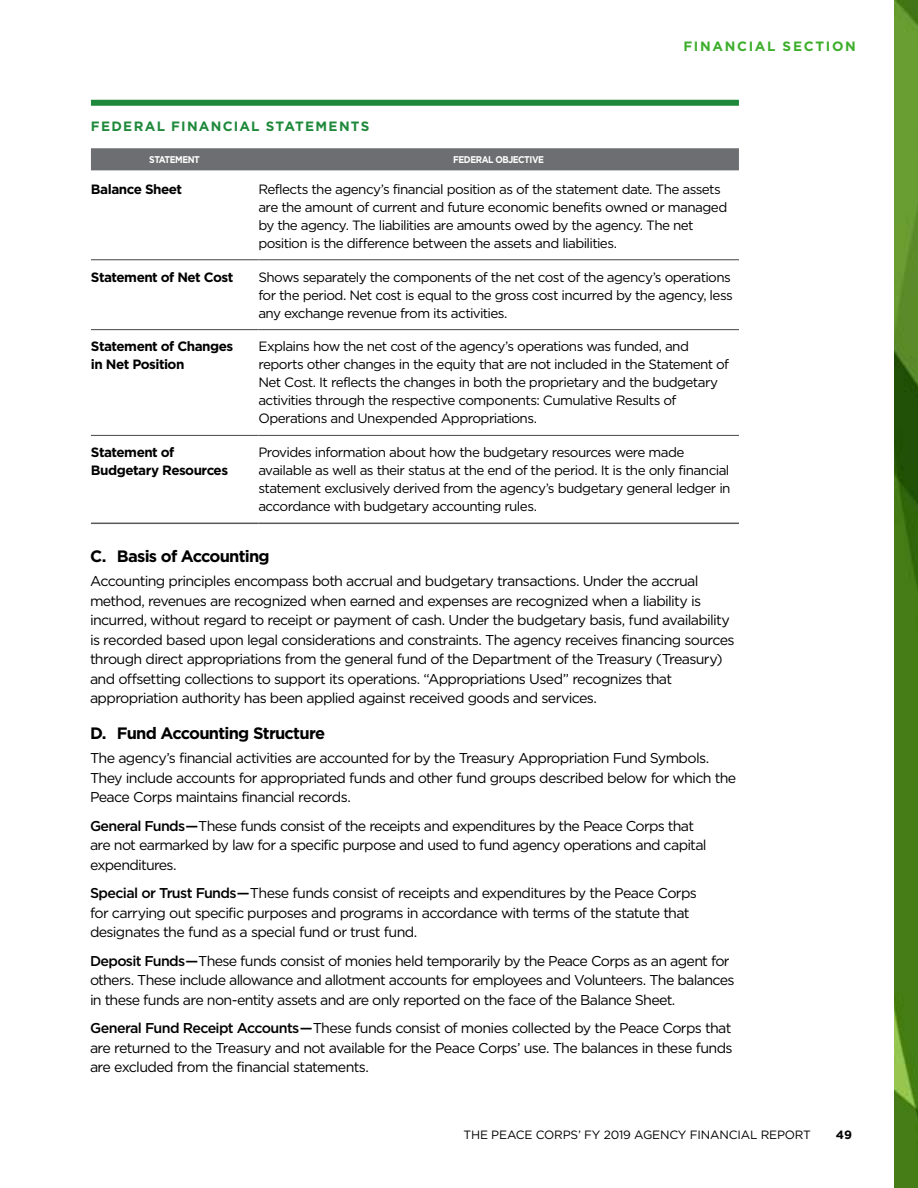
<style>
.page{position:relative;width:918px;height:1188px;background:#fff}
.page>*{position:absolute;margin:0;border:0;box-sizing:border-box;transform-origin:0 0}
.t1{font:700 16.5px "Gotham";letter-spacing:-.045em;color:#000}
.t2{font:14.25px/19.5px "Gotham";letter-spacing:-.045em;color:#000}
.t3{font:13.5px/18px "Gotham";letter-spacing:-.045em;color:#000}
.t4{font:700 13.5px/18px "Gotham";letter-spacing:-.04em;color:#000}
.t5{font:700 13.5px "Gotham";letter-spacing:.09em;color:#1e893b}
.t6{font:700 13.5px "Gotham";letter-spacing:.125em;color:#3dae2b}
.t7{font:12px "Gotham";letter-spacing:-.015em;color:#000}
.t8{font:700 12px "Gotham";color:#000}
.t9{font:700 9.75px "Gotham";letter-spacing:-.05em;color:#fff;scale:.9 1}
.s1{font-weight:500}
</style>
<div class="page">
<img style="left:894px;top:0;width:24px;height:1188px">
<div style="left:91px;top:100px;width:648px;height:6px;background:#1e893b"></div>
<div style="left:91px;top:148px;width:648px;height:22px;background:#6d6e71"></div>
<hr style="left:91px;top:523px;width:167px;height:1px;background:#58595b">
<hr style="left:258px;top:523px;width:481px;height:1px;background:#58595b">
<hr style="left:91px;top:259px;width:167px;height:1px;background:#58595b">
<hr style="left:258px;top:259px;width:481px;height:1px;background:#58595b">
<hr style="left:91px;top:329px;width:167px;height:1px;background:#58595b">
<hr style="left:258px;top:329px;width:481px;height:1px;background:#58595b">
<hr style="left:91px;top:435px;width:167px;height:1px;background:#58595b">
<hr style="left:258px;top:435px;width:481px;height:1px;background:#58595b">
<p class="t6" style="left:683px;top:39px;width:174px">FINANCIAL SECTION</p>
<p class="t5" style="left:91px;top:119px;width:280px">FEDERAL FINANCIAL STATEMENTS</p>
<p class="t9" style="left:149px;top:154px;width:58px">STATEMENT</p>
<p class="t9" style="left:453px;top:154px;width:102px">FEDERAL OBJECTIVE</p>
<p class="t4" style="left:91px;top:180px;width:93px">Balance Sheet</p>
<p class="t3" style="left:258px;top:180px;width:470px">Reflects the agency’s financial position as of the statement date. The assets are the amount of current and future economic benefits owned or managed by the agency. The liabilities are amounts owed by the agency. The net position is the difference between the assets and liabilities.</p>
<p class="t4" style="left:91px;top:267px;width:144px">Statement of Net Cost</p>
<p class="t3" style="left:258px;top:268px;width:476px">Shows separately the components of the net cost of the agency’s operations for the period. Net cost is equal to the gross cost incurred by the agency, less any exchange revenue from its activities.</p>
<p class="t4" style="left:91px;top:337px;width:144px">Statement of Changes in Net Position</p>
<p class="t3" style="left:258px;top:337px;width:472px">Explains how the net cost of the agency’s operations was funded, and reports other changes in the equity that are not included in the Statement of Net Cost. It reflects the changes in both the proprietary and the budgetary activities through the respective components: Cumulative Results of Operations and Unexpended Appropriations.</p>
<p class="t4" style="left:91px;top:443px;width:139px">Statement of<br>Budgetary Resources</p>
<p class="t3" style="left:258px;top:443px;width:474px">Provides information about how the budgetary resources were made available as well as their status at the end of the period. It is the only financial statement exclusively derived from the agency’s budgetary general ledger in accordance with budgetary accounting rules.</p>
<h3 class="t1" style="left:90px;top:547px;width:181px">C. Basis of Accounting</h3>
<p class="t2" style="left:90px;top:571px;width:646px">Accounting principles encompass both accrual and budgetary transactions. Under the accrual method, revenues are recognized when earned and expenses are recognized when a liability is incurred, without regard to receipt or payment of cash. Under the budgetary basis, fund availability is recorded based upon legal considerations and constraints. The agency receives financing sources through direct appropriations from the general fund of the Department of the Treasury (Treasury) and offsetting collections to support its operations. “Appropriations Used” recognizes that appropriation authority has been applied against received goods and services.</p>
<h3 class="t1" style="left:90px;top:724px;width:237px">D. Fund Accounting Structure</h3>
<p class="t2" style="left:90px;top:748px;width:648px">The agency’s financial activities are accounted for by the Treasury Appropriation Fund Symbols.<br>They include accounts for appropriated funds and other fund groups described below for which the<br>Peace Corps maintains financial records.</p>
<p class="t2" style="left:90px;top:816px;width:618px"><span class="s1">General Funds —</span> These funds consist of the receipts and expenditures by the Peace Corps that are not earmarked by law for a specific purpose and used to fund agency operations and capital expenditures.</p>
<p class="t2" style="left:90px;top:883px;width:608px"><span class="s1">Special or Trust Funds —</span> These funds consist of receipts and expenditures by the Peace Corps for carrying out specific purposes and programs in accordance with terms of the statute that designates the fund as a special fund or trust fund.</p>
<p class="t2" style="left:90px;top:951px;width:646px"><span class="s1">Deposit Funds —</span> These funds consist of monies held temporarily by the Peace Corps as an agent for others. These include allowance and allotment accounts for employees and Volunteers. The balances in these funds are non-entity assets and are only reported on the face of the Balance Sheet.</p>
<p class="t2" style="left:90px;top:1018px;width:644px;text-align:justify"><span class="s1">General Fund Receipt Accounts —</span> These funds consist of monies collected by the Peace Corps that are returned to the Treasury and not available for the Peace Corps’ use. The balances in these funds are excluded from the financial statements.</p>
<p class="t7" style="left:464px;top:1128px;width:349px">THE PEACE CORPS’ FY 2019 AGENCY FINANCIAL REPORT</p>
<p class="t8" style="left:836px;top:1128px;width:18px">49</p>
</div>
